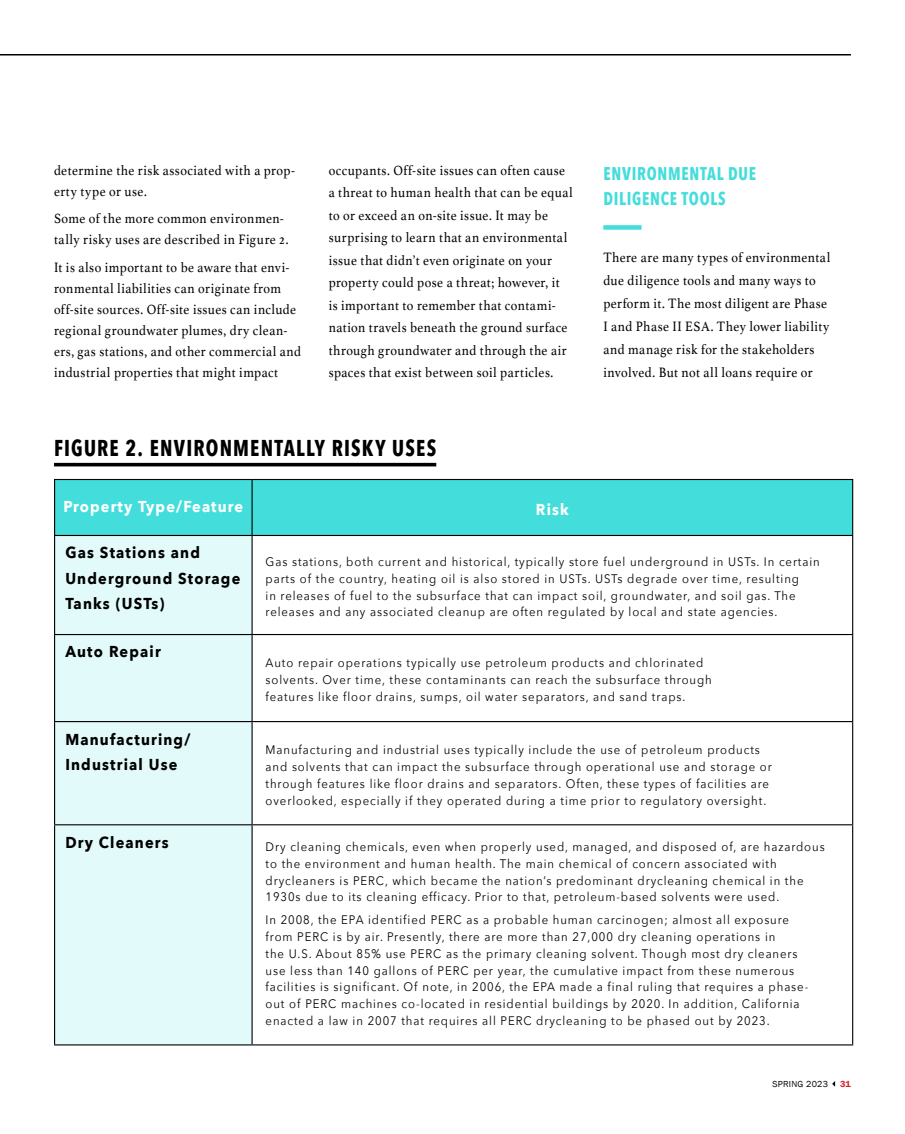
<style>
.page{position:relative;width:905px;height:1134px;background:#fff}
.page>*{position:absolute;margin:0;border:0;box-sizing:border-box;transform-origin:0 0}
.Paragraph_2{font:700 22.95px "Avenir Next Condensed";letter-spacing:.06em;color:#000;scale:.9 1}
.inline_Subs{font:700 18.3px/24.6px "Avenir Next Condensed";letter-spacing:.045em;color:#43dedb;scale:.89 1}
.inline_Subs-2{font:700 15.75px/25.2px "Avenir Next";letter-spacing:.08em;color:#000;scale:.92 1}
.inline_Subs-3{font:700 15.75px "Avenir Next";letter-spacing:.08em;color:#fff;scale:.92 1}
.Paragraph_2-2{font:14.25px/22.5px "Athelas";letter-spacing:.035em;color:#000;scale:.9 1}
.bulleted_list_bold{font:12.3px/16.8px "Avenir Next";letter-spacing:.08em;color:#000;scale:.92 1}
.t1{font:9px "Franklin Gothic";letter-spacing:.03em;color:#000}
.t2{font:600 9px "Franklin Gothic";color:#d2232a}
</style>
<div class="page">
<svg style="left:832px;top:1081px;width:3px;height:6px"></svg>
<hr style="left:0;top:54px;width:851px;height:2px;background:#000">
<div style="left:603px;top:225px;width:38px;height:5px;background:#43dedb"></div>
<div style="left:55px;top:480px;width:797px;height:55px;background:#43dedb"></div>
<div style="left:55px;top:536px;width:196px;height:508px;background:#e3fafa"></div>
<hr style="left:54px;top:479px;width:198px;height:1px;background:#000">
<hr style="left:54px;top:480px;width:1px;height:55px;background:#000">
<hr style="left:252px;top:479px;width:601px;height:1px;background:#000">
<hr style="left:251px;top:480px;width:2px;height:55px;background:#000">
<hr style="left:852px;top:480px;width:1px;height:55px;background:#000">
<hr style="left:54px;top:535px;width:198px;height:1px;background:#000">
<hr style="left:54px;top:536px;width:1px;height:98px;background:#000">
<hr style="left:252px;top:535px;width:601px;height:1px;background:#000">
<hr style="left:251px;top:536px;width:2px;height:98px;background:#000">
<hr style="left:852px;top:536px;width:1px;height:98px;background:#000">
<hr style="left:54px;top:634px;width:198px;height:1px;background:#000">
<hr style="left:54px;top:635px;width:1px;height:86px;background:#000">
<hr style="left:252px;top:634px;width:601px;height:1px;background:#000">
<hr style="left:251px;top:635px;width:2px;height:86px;background:#000">
<hr style="left:852px;top:635px;width:1px;height:86px;background:#000">
<hr style="left:54px;top:721px;width:198px;height:1px;background:#000">
<hr style="left:54px;top:722px;width:1px;height:102px;background:#000">
<hr style="left:252px;top:721px;width:601px;height:1px;background:#000">
<hr style="left:251px;top:722px;width:2px;height:102px;background:#000">
<hr style="left:852px;top:722px;width:1px;height:102px;background:#000">
<hr style="left:54px;top:824px;width:198px;height:1px;background:#000">
<hr style="left:54px;top:825px;width:1px;height:219px;background:#000">
<hr style="left:252px;top:824px;width:601px;height:1px;background:#000">
<hr style="left:251px;top:825px;width:2px;height:219px;background:#000">
<hr style="left:852px;top:825px;width:1px;height:219px;background:#000">
<hr style="left:54px;top:1044px;width:198px;height:1px;background:#000">
<hr style="left:252px;top:1044px;width:601px;height:1px;background:#000">
<hr style="left:54px;top:463px;width:382px;height:3px;background:#000">
<p class="Paragraph_2-2" style="left:54px;top:159px;width:269px;line-height:21px">determine the risk associated with a prop&shy;erty type or use.</p>
<p class="Paragraph_2-2" style="left:54px;top:208px;width:262px;line-height:21px">Some of the more common environmen&shy;tally risky uses are described in Figure 2.</p>
<p class="Paragraph_2-2" style="left:54px;top:256px;width:276px;line-height:21px">It is also important to be aware that envi&shy;ronmental liabilities can originate from off-site sources. Off-site issues can include regional groundwater plumes, dry clean&shy;ers, gas stations, and other commercial and industrial properties that might impact</p>
<p class="Paragraph_2-2" style="left:328px;top:158px;width:273px">occupants. Off-site issues can often cause a threat to human health that can be equal to or exceed an on-site issue. It may be surprising to learn that an environmental issue that didn’t even originate on your property could pose a threat; however, it<br>is important to remember that contami&shy;nation travels beneath the ground surface through groundwater and through the air spaces that exist between soil particles.</p>
<p class="inline_Subs" style="left:603px;top:162px;width:173px">ENVIRONMENTAL DUE<br>DILIGENCE TOOLS</p>
<p class="Paragraph_2-2" style="left:603px;top:245px;width:254px;line-height:23.1px">There are many types of environmental due diligence tools and many ways to perform it. The most diligent are Phase I and Phase II ESA. They lower liability and manage risk for the stakeholders involved. But not all loans require or</p>
<p class="Paragraph_2" style="left:54px;top:434px;width:426px">FIGURE 2. ENVIRONMENTALLY RISKY USES</p>
<p class="inline_Subs-3" style="left:63px;top:493px;width:197px">Property Type/Feature</p>
<p class="inline_Subs-3" style="left:536px;top:496px;width:37px">Risk</p>
<p class="inline_Subs-2" style="left:65px;top:540px;width:192px">Gas Stations and<br>Underground Storage<br>Tanks (USTs)</p>
<p class="bulleted_list_bold" style="left:265px;top:553px;width:604px">Gas stations, both current and historical, typically store fuel underground in USTs. In certain parts of the country, heating oil is also stored in USTs. USTs degrade over time, resulting<br>in releases of fuel to the subsurface that can impact soil, groundwater, and soil gas. The releases and any associated cleanup are often regulated by local and state agencies.</p>
<p class="inline_Subs-2" style="left:65px;top:639px;width:105px">Auto Repair</p>
<p class="bulleted_list_bold" style="left:265px;top:654px;width:486px">Auto repair operations typically use petroleum products and chlorinated solvents. Over time, these contaminants can reach the subsurface through features like floor drains, sumps, oil water separators, and sand traps.</p>
<p class="inline_Subs-2" style="left:65px;top:726px;width:137px">Manufacturing/<br>Industrial Use</p>
<p class="bulleted_list_bold" style="left:265px;top:741px;width:552px">Manufacturing and industrial uses typically include the use of petroleum products and solvents that can impact the subsurface through operational use and storage or through features like floor drains and separators. Often, these types of facilities are overlooked, especially if they operated during a time prior to regulatory oversight.</p>
<p class="inline_Subs-2" style="left:65px;top:829px;width:114px">Dry Cleaners</p>
<p class="bulleted_list_bold" style="left:265px;top:838px;width:609px">Dry cleaning chemicals, even when properly used, managed, and disposed of, are hazardous to the environment and human health. The main chemical of concern associated with drycleaners is PERC, which became the nation’s predominant drycleaning chemical in the 1930s due to its cleaning efficacy. Prior to that, petroleum-based solvents were used.</p>
<p class="bulleted_list_bold" style="left:265px;top:911px;width:591px">In 2008, the EPA identified PERC as a probable human carcinogen; almost all exposure from PERC is by air. Presently, there are more than 27,000 dry cleaning operations in<br>the U.S. About 85% use PERC as the primary cleaning solvent. Though most dry cleaners use less than 140 gallons of PERC per year, the cumulative impact from these numerous facilities is significant. Of note, in 2006, the EPA made a final ruling that requires a phase&shy;out of PERC machines co-located in residential buildings by 2020. In addition, California enacted a law in 2007 that requires all PERC drycleaning to be phased out by 2023.</p>
<p class="t1" style="left:772px;top:1078px;width:57px">SPRING 2023</p>
<p class="t2" style="left:840px;top:1078px;width:12px">31</p>
</div>
